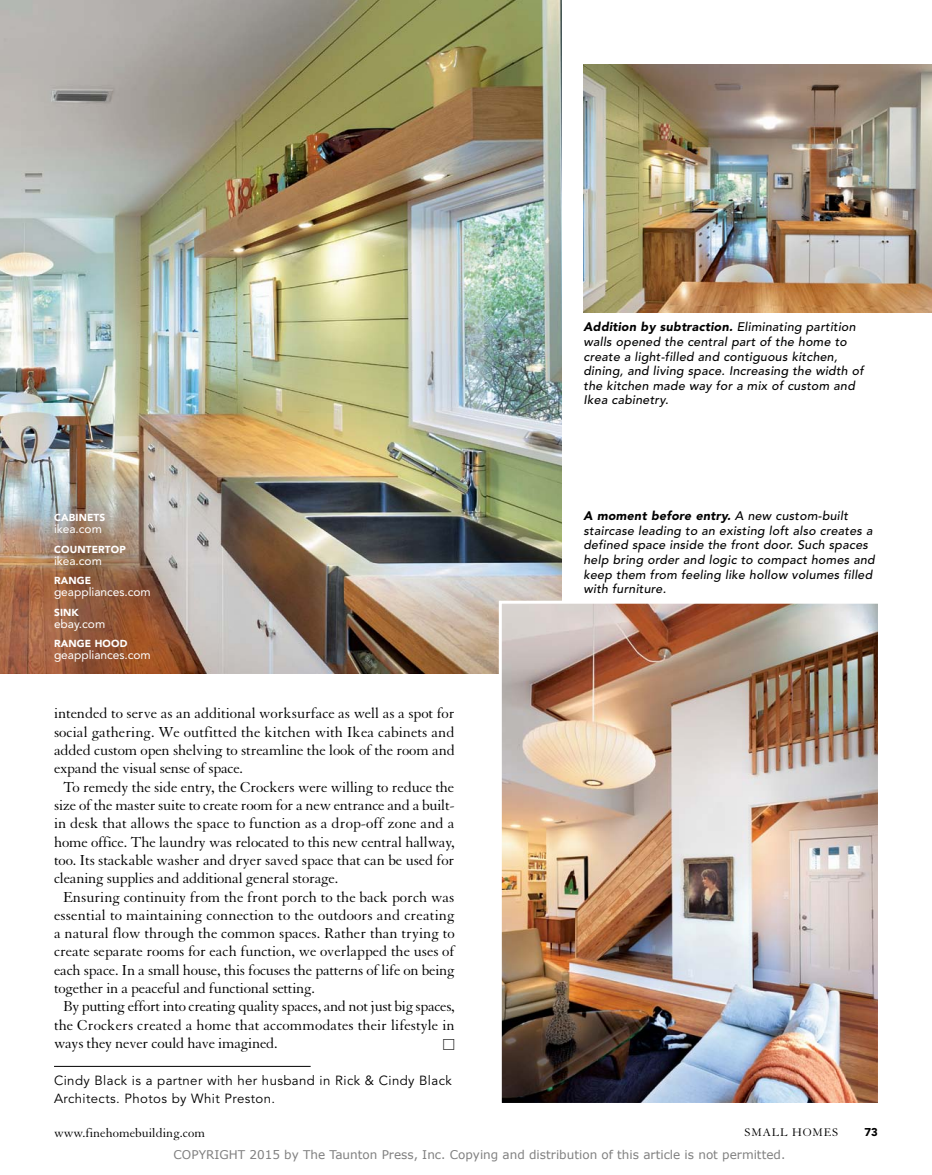
<style>
.page{position:relative;width:932px;height:1175px;background:#fff}
.page>*{position:absolute;margin:0;border:0;box-sizing:border-box;transform-origin:0 0}
.t1{font:15.75px "Granjon LT Std";letter-spacing:-.01em;color:#000}
.t2{font:13.5px "Granjon LT Std";color:#000}
.t3{font:13.5px "Universal Std Newswith Comm Pi";color:#000}
.t4{font:13.2px/18.3px "Avenir LT Std";letter-spacing:.03em;color:#000}
.t5{font:italic 500 12.3px/14.7px "Avenir LT Std";letter-spacing:.02em;color:#000}
.t6{font:12px "Verdana";color:#808080}
.t7{font:12px "Avenir LT Std";letter-spacing:-.005em;color:#fff}
.t8{font:12px "Granjon LT Std";color:#000}
.t9{font:900 11.25px "Avenir LT Std";color:#000}
.t10{font:900 10.2px "Avenir LT Std";letter-spacing:.015em;color:#fff}
.s1{font-weight:900}
</style>
<div class="page">
<img style="left:0;top:0;width:561px;height:674px">
<hr style="left:54px;top:1066px;width:256px;height:1px;background:#000">
<img style="left:583px;top:64px;width:349px;height:249px">
<img style="left:503px;top:604px;width:373px;height:498px">
<div style="left:499px;top:600px;width:381px;height:506px;border:3px solid #fff"></div>
<p class="t10" style="left:54px;top:511px;width:52px">CABINETS</p>
<p class="t7" style="left:54px;top:522px;width:49px">ikea.com</p>
<p class="t10" style="left:54px;top:543px;width:73px">COUNTERTOP</p>
<p class="t7" style="left:54px;top:553px;width:49px">ikea.com</p>
<p class="t10" style="left:54px;top:574px;width:39px">RANGE</p>
<p class="t7" style="left:54px;top:585px;width:98px">geappliances.com</p>
<p class="t10" style="left:54px;top:606px;width:26px">SINK</p>
<p class="t7" style="left:54px;top:616px;width:53px">ebay.com</p>
<p class="t10" style="left:54px;top:637px;width:75px">RANGE HOOD</p>
<p class="t7" style="left:54px;top:648px;width:98px">geappliances.com</p>
<p class="t1" style="left:54px;top:705px;width:402px">intended to serve as an additional worksurface as well as a spot for</p>
<p class="t1" style="left:54px;top:723px;width:402px">social gathering. We outfitted the kitchen with Ikea cabinets and</p>
<p class="t1" style="left:54px;top:741px;width:402px">added custom open shelving to streamline the look of the room and</p>
<p class="t1" style="left:54px;top:760px;width:190px">expand the visual sense of space.</p>
<p class="t1" style="left:63px;top:778px;width:393px">To remedy the side entry, the Crockers were willing to reduce the</p>
<p class="t1" style="left:54px;top:796px;width:402px">size of the master suite to create room for a new entrance and a built-</p>
<p class="t1" style="left:54px;top:815px;width:402px">in desk that allows the space to function as a drop-off zone and a</p>
<p class="t1" style="left:54px;top:833px;width:402px">home office. The laundry was relocated to this new central hallway,</p>
<p class="t1" style="left:54px;top:851px;width:402px">too. Its stackable washer and dryer saved space that can be used for</p>
<p class="t1" style="left:54px;top:870px;width:286px">cleaning supplies and additional general storage.</p>
<p class="t1" style="left:63px;top:888px;width:393px">Ensuring continuity from the front porch to the back porch was</p>
<p class="t1" style="left:54px;top:906px;width:402px">essential to maintaining connection to the outdoors and creating</p>
<p class="t1" style="left:54px;top:924px;width:402px">a natural flow through the common spaces. Rather than trying to</p>
<p class="t1" style="left:54px;top:943px;width:402px">create separate rooms for each function, we overlapped the uses of</p>
<p class="t1" style="left:54px;top:961px;width:402px">each space. In a small house, this focuses the patterns of life on being</p>
<p class="t1" style="left:54px;top:979px;width:262px">together in a peaceful and functional setting.</p>
<p class="t1" style="left:63px;top:998px;width:393px">By putting effort into creating quality spaces, and not just big spaces,</p>
<p class="t1" style="left:54px;top:1016px;width:402px">the Crockers created a home that accommodates their lifestyle in</p>
<p class="t1" style="left:54px;top:1034px;width:225px">ways they never could have imagined.</p>
<p class="t3" style="left:442px;top:1038px;width:14px">□</p>
<p class="t4" style="left:54px;top:1071px;width:399px">Cindy Black is a partner with her husband in Rick &amp; Cindy Black<br>Architects. Photos by Whit Preston.</p>
<p class="t5" style="left:583px;top:320px;width:281px"><span class="s1">Addition by subtraction.</span> Eliminating partition walls opened the central part of the home to create a light-filled and contiguous kitchen, dining, and living space. Increasing the width of the kitchen made way for a mix of custom and Ikea cabinetry.</p>
<p class="t5" style="left:583px;top:509px;width:293px"><span class="s1">A moment before entry.</span> A new custom-built staircase leading to an existing loft also creates a defined space inside the front door. Such spaces help bring order and logic to compact homes and keep them from feeling like hollow volumes filled with furniture.</p>
<p class="t2" style="left:54px;top:1125px;width:152px">www.finehomebuilding.com</p>
<p class="t8" style="left:744px;top:1126px;width:58px">small homes</p>
<p class="t9" style="left:864px;top:1125px;width:15px">73</p>
<p class="t6" style="left:174px;top:1146px;width:613px">COPYRIGHT 2015 by The Taunton Press, Inc. Copying and distribution of this article is not permitted.</p>
</div>
